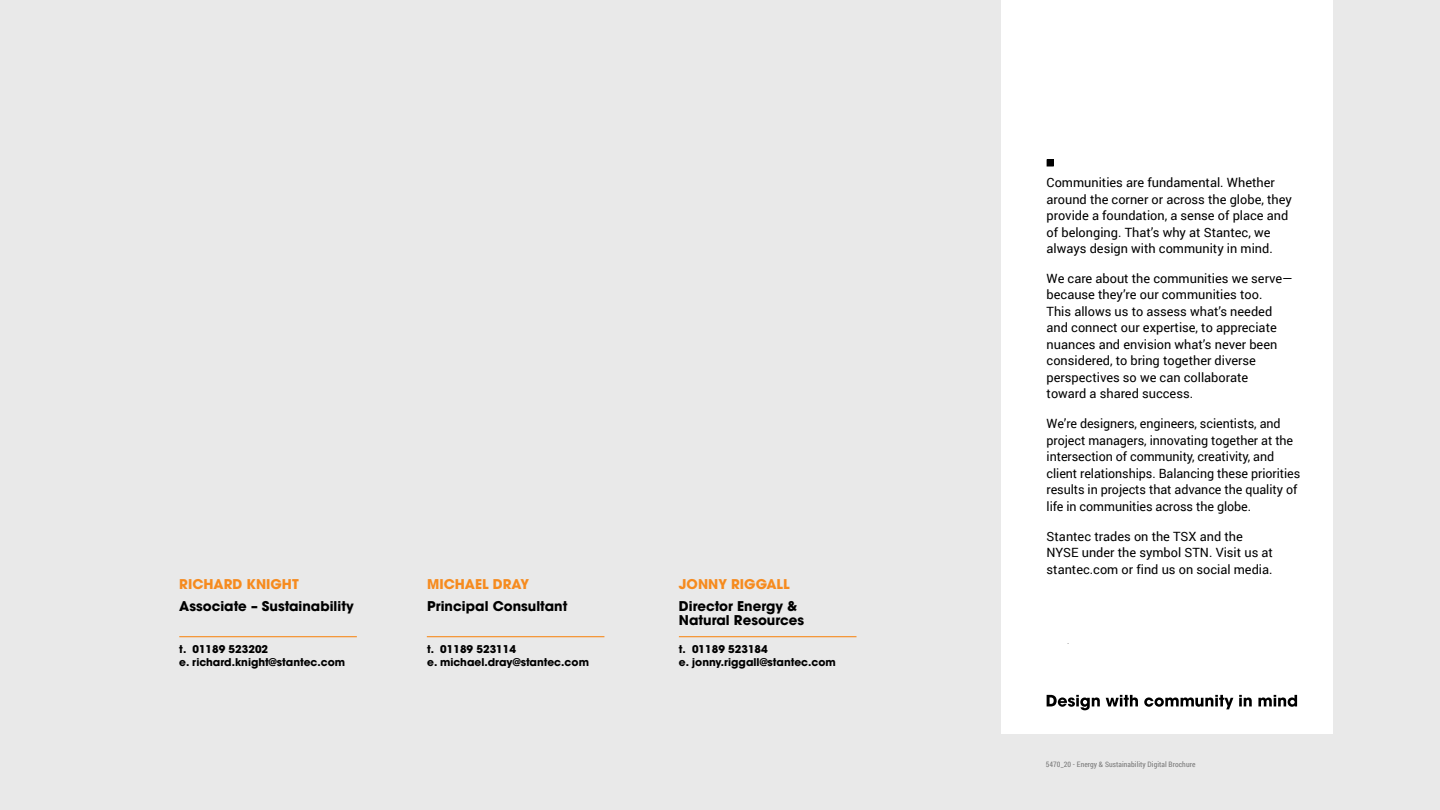
<style>
.page{position:relative;width:1440px;height:810px;background:#fff}
.page>*{position:absolute;margin:0;border:0;box-sizing:border-box;transform-origin:0 0}
.t1{font:700 13.35px/13.4px "ITC Avant Garde Pro";color:#000}
.t2{font:700 13.35px "ITC Avant Garde Pro";color:#f68b1f}
.t3{font:12.75px/16.5px "Roboto";color:#000}
.t4{font:700 10.65px/13.4px "ITC Avant Garde Pro";color:#000}
.t5{font:7.5px "Roboto Condensed";letter-spacing:.01em;color:#7a7a7a}
</style>
<div class="page">
<div style="left:0;top:0;width:1439px;height:810px;background:#e9e9e9"></div>
<div style="left:1000px;top:0;width:332px;height:733px;background:#fff"></div>
<svg style="left:1046px;top:695px;width:250px;height:15px"></svg>
<div style="left:1046px;top:159px;width:7px;height:7px;border:1px solid #000"></div>
<hr style="left:179px;top:636px;width:178px;height:1px;background:#f68b1f">
<hr style="left:427px;top:636px;width:177px;height:1px;background:#f68b1f">
<hr style="left:679px;top:636px;width:177px;height:1px;background:#f68b1f">
<p class="t2" style="left:179px;top:575px;width:121px">RICHARD KNIGHT</p>
<p class="t1" style="left:179px;top:600px;width:176px">Associate – Sustainability</p>
<p class="t4" style="left:179px;top:642px;width:167px">t. 01189 523202<br>e. richard.knight@stantec.com</p>
<p class="t2" style="left:427px;top:575px;width:104px">MICHAEL DRAY</p>
<p class="t1" style="left:427px;top:600px;width:142px">Principal Consultant</p>
<p class="t4" style="left:427px;top:642px;width:163px">t. 01189 523114<br>e. michael.dray@stantec.com</p>
<p class="t2" style="left:679px;top:575px;width:112px">JONNY RIGGALL</p>
<p class="t1" style="left:679px;top:600px;width:127px">Director Energy &amp;<br>Natural Resources</p>
<p class="t4" style="left:679px;top:642px;width:158px">t. 01189 523184<br>e. jonny.riggall@stantec.com</p>
<p class="t3" style="left:1046px;top:174px;width:247px">Communities are fundamental. Whether around the corner or across the globe, they provide a foundation, a sense of place and of belonging. That’s why at Stantec, we always design with community in mind.</p>
<p class="t3" style="left:1046px;top:270px;width:247px">We care about the communities we serve— because they’re our communities too.<br>This allows us to assess what’s needed and connect our expertise, to appreciate nuances and envision what’s never been considered, to bring together diverse perspectives so we can collaborate<br>toward a shared success.</p>
<p class="t3" style="left:1046px;top:415px;width:255px">We’re designers, engineers, scientists, and project managers, innovating together at the intersection of community, creativity, and client relationships. Balancing these priorities results in projects that advance the quality of life in communities across the globe.</p>
<p class="t3" style="left:1046px;top:527px;width:228px">Stantec trades on the TSX and the<br>NYSE under the symbol STN. Visit us at stantec.com or find us on social media.</p>
<p class="t5" style="left:1045px;top:759px;width:151px">5470_20 - Energy &amp; Sustainability Digital Brochure</p>
</div>
